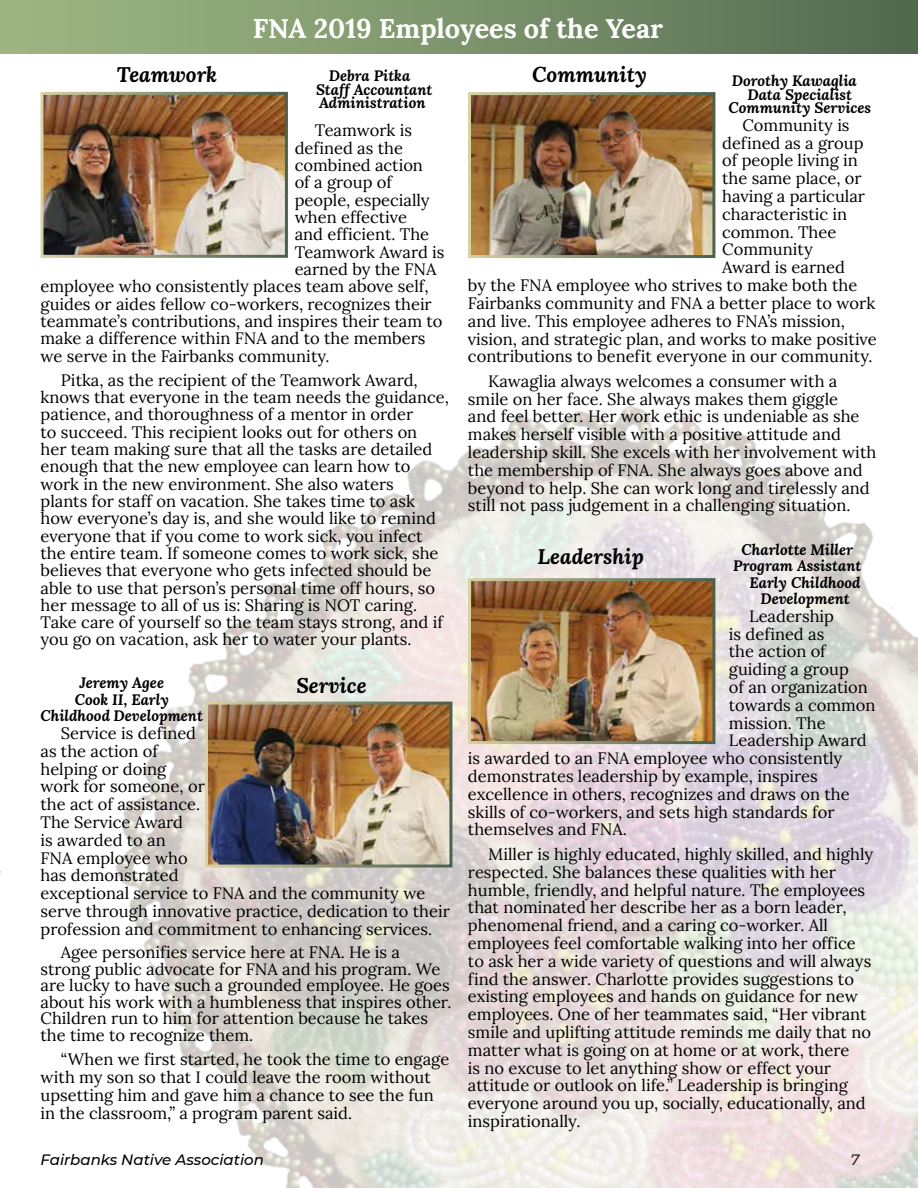
<style>
.page{position:relative;width:918px;height:1188px;background:#fff}
.page>*{position:absolute;margin:0;border:0;box-sizing:border-box;transform-origin:0 0}
.t1{font:700 27px "Lora";color:#fff}
.t2{font:italic 700 21px "Lora";color:#000}
.t3{font:16.5px/17.9px "Lora";color:#000}
.t4{font:italic 700 15px/16.5px "Lora";color:#000;text-align:center}
.t5{font:italic 500 15px "Montserrat";color:#000}
</style>
<div class="page">
<img style="left:115px;top:244px;width:803px;height:944px">
<img style="left:44px;top:96px;width:240px;height:158px">
<img style="left:472px;top:96px;width:239px;height:158px">
<img style="left:472px;top:582px;width:239px;height:158px">
<img style="left:209px;top:706px;width:239px;height:158px">
<div style="left:0;top:0;width:918px;height:54px;background:linear-gradient(to right,#a1ba84,#546b52)"></div>
<h1 class="t1" style="left:253px;top:6px;width:412px">FNA 2019 Employees of the Year</h1>
<p class="t4" style="left:316px;top:69px;width:118px;line-height:13.5px;text-align:left;text-indent:13px">Debra Pitka<br>Staff Accountant<br>Administration</p>
<p class="t3" style="left:315px;top:120px;width:99px">Teamwork is</p>
<p class="t3" style="left:295px;top:138px;width:110px">defined as the</p>
<p class="t3" style="left:295px;top:155px;width:130px">combined action</p>
<p class="t3" style="left:295px;top:172px;width:99px">of a group of</p>
<p class="t3" style="left:295px;top:190px;width:136px">people, especially</p>
<p class="t3" style="left:295px;top:207px;width:114px">when effective</p>
<p class="t3" style="left:295px;top:224px;width:136px">and efficient. The</p>
<p class="t3" style="left:295px;top:242px;width:151px">Teamwork Award is</p>
<p class="t3" style="left:295px;top:259px;width:143px">earned by the FNA</p>
<p class="t3" style="left:41px;top:276px;width:390px">employee who consistently places team above self,</p>
<p class="t3" style="left:41px;top:294px;width:393px">guides or aides fellow co-workers, recognizes their</p>
<p class="t3" style="left:41px;top:311px;width:403px">teammate’s contributions, and inspires their team to</p>
<p class="t3" style="left:41px;top:328px;width:386px">make a difference within FNA and to the members</p>
<p class="t3" style="left:41px;top:346px;width:291px">we serve in the Fairbanks community.</p>
<p class="t3" style="left:41px;top:370px;width:410px;line-height:17.2px;text-indent:20px">Pitka, as the recipient of the Teamwork Award, knows that everyone in the team needs the guidance, patience, and thoroughness of a mentor in order<br>to succeed. This recipient looks out for others on<br>her team making sure that all the tasks are detailed enough that the new employee can learn how to work in the new environment. She also waters<br>plants for staff on vacation. She takes time to ask how everyone’s day is, and she would like to remind everyone that if you come to work sick, you infect the entire team. If someone comes to work sick, she believes that everyone who gets infected should be able to use that person’s personal time off hours, so her message to all of us is: Sharing is NOT caring.<br>Take care of yourself so the team stays strong, and if you go on vacation, ask her to water your plants.</p>
<p class="t2" style="left:117px;top:59px;width:102px">Teamwork</p>
<p class="t2" style="left:532px;top:60px;width:116px">Community</p>
<p class="t4" style="left:732px;top:72px;width:127px">Dorothy Kawaglia</p>
<p class="t4" style="left:747px;top:85px;width:106px">Data Specialist</p>
<p class="t4" style="left:728px;top:99px;width:144px">Community Services</p>
<p class="t3" style="left:742px;top:115px;width:109px">Community is</p>
<p class="t3" style="left:722px;top:133px;width:143px">defined as a group</p>
<p class="t3" style="left:722px;top:151px;width:137px">of people living in</p>
<p class="t3" style="left:722px;top:168px;width:141px">the same place, or</p>
<p class="t3" style="left:722px;top:186px;width:144px">having a particular</p>
<p class="t3" style="left:722px;top:204px;width:126px">characteristic in</p>
<p class="t3" style="left:722px;top:222px;width:116px">common. Thee</p>
<p class="t3" style="left:722px;top:240px;width:92px">Community</p>
<p class="t3" style="left:722px;top:257px;width:124px">Award is earned</p>
<p class="t3" style="left:468px;top:275px;width:391px">by the FNA employee who strives to make both the</p>
<p class="t3" style="left:468px;top:293px;width:409px">Fairbanks community and FNA a better place to work</p>
<p class="t3" style="left:468px;top:311px;width:379px">and live. This employee adheres to FNA’s mission,</p>
<p class="t3" style="left:468px;top:329px;width:410px">vision, and strategic plan, and works to make positive</p>
<p class="t3" style="left:468px;top:346px;width:406px">contributions to benefit everyone in our community.</p>
<p class="t3" style="left:468px;top:371px;width:410px;text-indent:20px">Kawaglia always welcomes a consumer with a smile on her face. She always makes them giggle<br>and feel better. Her work ethic is undeniable as she makes herself visible with a positive attitude and leadership skill. She excels with her involvement with the membership of FNA. She always goes above and beyond to help. She can work long and tirelessly and still not pass judgement in a challenging situation.</p>
<p class="t4" style="left:742px;top:540px;width:113px">Charlotte Miller</p>
<p class="t4" style="left:733px;top:557px;width:130px">Program Assistant</p>
<p class="t4" style="left:750px;top:573px;width:113px">Early Childhood</p>
<p class="t4" style="left:760px;top:590px;width:91px">Development</p>
<p class="t3" style="left:749px;top:606px;width:86px">Leadership</p>
<p class="t3" style="left:729px;top:624px;width:97px">is defined as</p>
<p class="t3" style="left:729px;top:642px;width:98px">the action of</p>
<p class="t3" style="left:729px;top:659px;width:121px">guiding a group</p>
<p class="t3" style="left:729px;top:677px;width:140px">of an organization</p>
<p class="t3" style="left:729px;top:695px;width:148px">towards a common</p>
<p class="t3" style="left:729px;top:713px;width:98px">mission. The</p>
<p class="t3" style="left:729px;top:731px;width:139px">Leadership Award</p>
<p class="t3" style="left:468px;top:748px;width:376px">is awarded to an FNA employee who consistently</p>
<p class="t3" style="left:468px;top:766px;width:351px">demonstrates leadership by example, inspires</p>
<p class="t3" style="left:468px;top:784px;width:383px">excellence in others, recognizes and draws on the</p>
<p class="t3" style="left:468px;top:802px;width:368px">skills of co-workers, and sets high standards for</p>
<p class="t3" style="left:468px;top:820px;width:160px">themselves and FNA.</p>
<p class="t3" style="left:468px;top:844px;width:407px;text-indent:20px">Miller is highly educated, highly skilled, and highly respected. She balances these qualities with her humble, friendly, and helpful nature. The employees that nominated her describe her as a born leader, phenomenal friend, and a caring co-worker. All employees feel comfortable walking into her office to ask her a wide variety of questions and will always find the answer. Charlotte provides suggestions to existing employees and hands on guidance for new employees. One of her teammates said, “Her vibrant smile and uplifting attitude reminds me daily that no matter what is going on at home or at work, there<br>is no excuse to let anything show or effect your attitude or outlook on life.” Leadership is bringing everyone around you up, socially, educationally, and inspirationally.</p>
<p class="t2" style="left:538px;top:541px;width:108px">Leadership</p>
<p class="t2" style="left:296px;top:670px;width:72px">Service</p>
<p class="t4" style="left:41px;top:674px;width:164px">Jeremy Agee<br>Cook II, Early<br>Childhood Development</p>
<p class="t3" style="left:41px;top:723px;width:411px;text-indent:20px">Service is defined<br>as the action of<br>helping or doing<br>work for someone, or<br>the act of assistance.<br>The Service Award<br>is awarded to an<br>FNA employee who<br>has demonstrated<br>exceptional service to FNA and the community we serve through innovative practice, dedication to their profession and commitment to enhancing services.</p>
<p class="t3" style="left:41px;top:943px;width:412px;line-height:16.5px;text-indent:20px">Agee personifies service here at FNA. He is a strong public advocate for FNA and his program. We are lucky to have such a grounded employee. He goes about his work with a humbleness that inspires other.<br>Children run to him for attention because he takes the time to recognize them.</p>
<p class="t3" style="left:41px;top:1049px;width:410px;text-indent:20px">“When we first started, he took the time to engage with my son so that I could leave the room without upsetting him and gave him a chance to see the fun in the classroom,” a program parent said.</p>
<p class="t5" style="left:40px;top:1149px;width:225px">Fairbanks Native Association</p>
<p class="t5" style="left:850px;top:1149px;width:10px">7</p>
</div>
